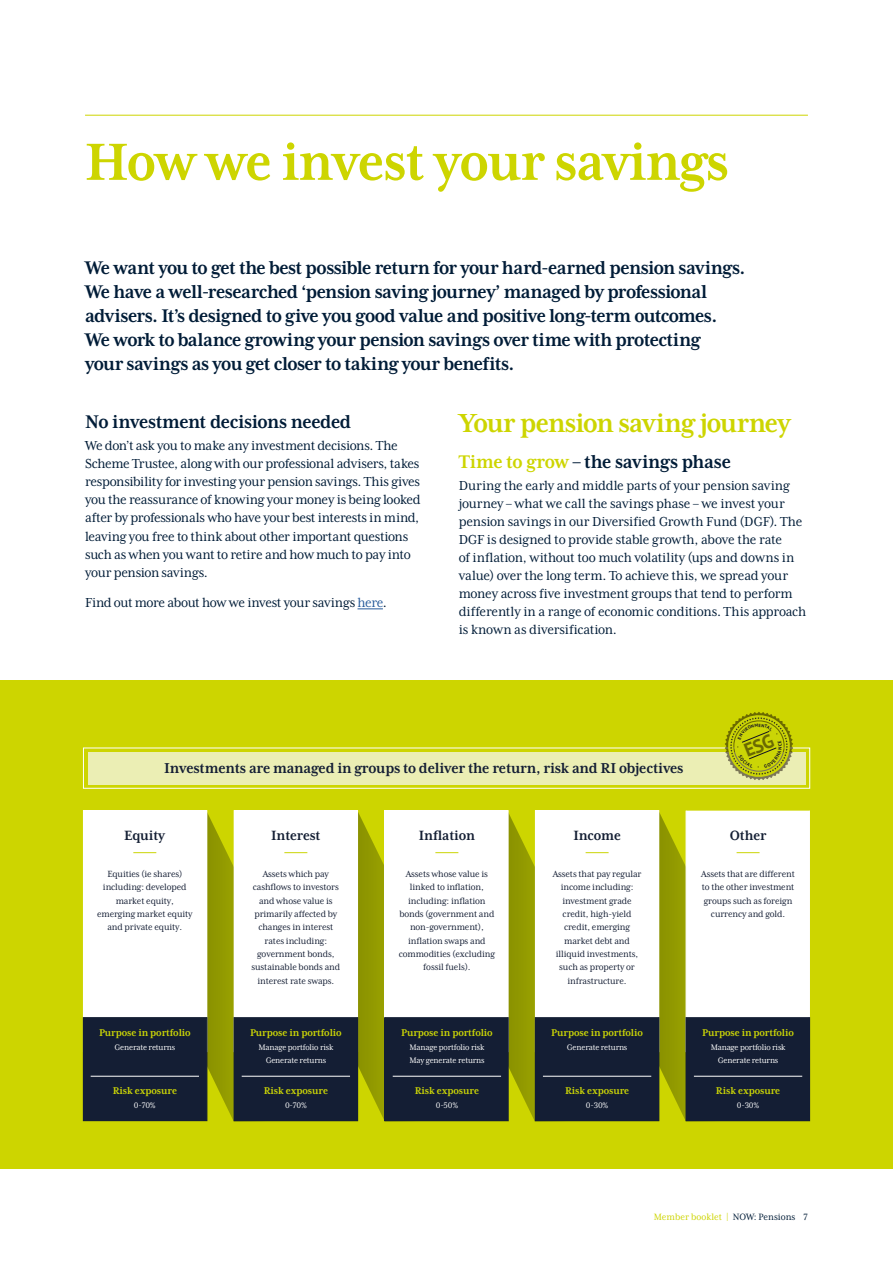
<style>
.page{position:relative;width:893px;height:1263px;background:#fff}
.page>*{position:absolute;margin:0;border:0;box-sizing:border-box;transform-origin:0 0}
.t1{font:700 60px "Mrs Eaves XL Serif Nar OT";letter-spacing:-.02em;color:#cdd500}
.t2{font:700 30px "Mrs Eaves XL Serif Nar OT";letter-spacing:-.03em;color:#cdd500}
.t3{font:700 21px/24px "Mrs Eaves XL Serif Nar OT";letter-spacing:-.025em;color:#001c37}
.t4{font:700 16.5px "Mrs Eaves XL Serif Nar OT";letter-spacing:-.015em;color:#141e34}
.t5{font:700 15.45px "Mrs Eaves XL Serif Nar OT";letter-spacing:-.01em;color:#141f34}
.t6{font:15px/18px "Mrs Eaves XL Serif Nar OT";letter-spacing:-.015em;color:#001c37}
.t7{font:700 11.25px "Mrs Eaves XL Serif Nar OT";letter-spacing:-.01em;color:#cbd506}
.t8{font:10.5px "Mrs Eaves XL Serif Nar OT";color:#cdd500}
.t9{font:10.35px/13.4px "Mrs Eaves XL Serif Nar OT";letter-spacing:-.01em;color:#141e34;text-align:center}
.t10{font:9.3px/13.4px "Mrs Eaves XL Serif Nar OT";letter-spacing:-.02em;color:#fff;text-align:center}
.s1{color:#275b9b}
.s2{color:#cdd500}
.s3{color:#001c37}
</style>
<div class="page">
<div style="left:0;top:680px;width:893px;height:489px;background:#cdd500"></div>
<svg style="left:207px;top:811px;width:27px;height:310px"></svg>
<svg style="left:358px;top:811px;width:26px;height:310px"></svg>
<svg style="left:509px;top:811px;width:26px;height:310px"></svg>
<svg style="left:659px;top:811px;width:27px;height:310px"></svg>
<div style="left:88px;top:752px;width:718px;height:32px;background:#ebeeb4"></div>
<div style="left:83px;top:811px;width:124px;height:241px;background:#fff"></div>
<div style="left:83px;top:810px;width:124px;height:242px;border:1px solid #fff"></div>
<div style="left:234px;top:811px;width:123px;height:241px;background:#fff"></div>
<div style="left:234px;top:810px;width:124px;height:242px;border:1px solid #fff"></div>
<div style="left:385px;top:811px;width:123px;height:241px;background:#fff"></div>
<div style="left:384px;top:810px;width:125px;height:242px;border:1px solid #fff"></div>
<div style="left:535px;top:811px;width:124px;height:241px;background:#fff"></div>
<div style="left:535px;top:810px;width:124px;height:242px;border:1px solid #fff"></div>
<div style="left:686px;top:810px;width:124px;height:242px;background:#fff;border:1px solid #fff"></div>
<svg style="left:737px;top:852px;width:23px;height:1px"></svg>
<div style="left:535px;top:1018px;width:124px;height:102px;background:#141e34"></div>
<div style="left:535px;top:1017px;width:124px;height:104px;border:1px solid #141e34"></div>
<div style="left:82px;top:1016px;width:126px;height:106px;background:#141e34"></div>
<div style="left:234px;top:1018px;width:124px;height:102px;background:#141e34"></div>
<div style="left:234px;top:1017px;width:124px;height:104px;border:1px solid #141e34"></div>
<div style="left:385px;top:1018px;width:123px;height:102px;background:#141e34"></div>
<div style="left:384px;top:1017px;width:125px;height:104px;border:1px solid #141e34"></div>
<div style="left:686px;top:1018px;width:123px;height:102px;background:#141e34"></div>
<div style="left:685px;top:1017px;width:125px;height:104px;border:1px solid #141e34"></div>
<svg style="left:133px;top:852px;width:23px;height:1px"></svg>
<hr style="left:91px;top:1076px;width:108px;height:1px;background:#fff">
<svg style="left:586px;top:852px;width:23px;height:1px"></svg>
<hr style="left:543px;top:1076px;width:108px;height:1px;background:#fff">
<svg style="left:435px;top:852px;width:23px;height:1px"></svg>
<hr style="left:393px;top:1076px;width:108px;height:1px;background:#fff">
<svg style="left:284px;top:852px;width:23px;height:1px"></svg>
<hr style="left:242px;top:1076px;width:108px;height:1px;background:#fff">
<hr style="left:694px;top:1076px;width:108px;height:1px;background:#fff">
<hr style="left:85px;top:115px;width:723px;height:1px;background:#cdd500">
<svg style="left:357px;top:609px;width:26px;height:1px"></svg>
<svg style="left:724px;top:712px;width:70px;height:69px"></svg>
<h1 class="t1" style="left:85px;top:132px;width:646px">How we invest your savings</h1>
<p class="t3" style="left:85px;top:256px;width:662px">We want you to get the best possible return for your hard-earned pension savings.<br>We have a well-researched ‘pension saving journey’ managed by professional advisers. It’s designed to give you good value and positive long-term outcomes.<br>We work to balance growing your pension savings over time with protecting<br>your savings as you get closer to taking your benefits.</p>
<h3 class="t3" style="left:85px;top:410px;width:268px">No investment decisions needed</h3>
<p class="t6" style="left:85px;top:437px;width:337px">We don’t ask you to make any investment decisions. The Scheme Trustee, along with our professional advisers, takes responsibility for investing your pension savings. This gives you the reassurance of knowing your money is being looked after by professionals who have your best interests in mind, leaving you free to think about other important questions such as when you want to retire and how much to pay into your pension savings.</p>
<p class="t6" style="left:85px;top:594px;width:303px">Find out more about how we invest your savings <span class="s1">here</span>.</p>
<h2 class="t2" style="left:459px;top:408px;width:334px">Your pension saving journey</h2>
<h3 class="t3" style="left:459px;top:449px;width:274px"><span class="s2">Time to grow</span> – the savings phase</h3>
<p class="t6" style="left:459px;top:476px;width:349px">During the early and middle parts of your pension saving journey – what we call the savings phase – we invest your pension savings in our Diversified Growth Fund (DGF). The DGF is designed to provide stable growth, above the rate<br>of inflation, without too much volatility (ups and downs in value) over the long term. To achieve this, we spread your money across five investment groups that tend to perform differently in a range of economic conditions. This approach is known as diversification.</p>
<p class="t4" style="left:164px;top:759px;width:521px">Investments are managed in groups to deliver the return, risk and RI objectives</p>
<p class="t5" style="left:124px;top:828px;width:43px">Equity</p>
<p class="t9" style="left:97px;top:867px;width:97px">Equities (ie shares) including: developed market equity, emerging market equity and private equity.</p>
<p class="t7" style="left:99px;top:1027px;width:93px">Purpose in portfolio</p>
<p class="t10" style="left:115px;top:1041px;width:62px">Generate returns</p>
<p class="t7" style="left:113px;top:1085px;width:66px">Risk exposure</p>
<p class="t10" style="left:134px;top:1099px;width:23px">0-70%</p>
<p class="t5" style="left:271px;top:828px;width:51px">Interest</p>
<p class="t9" style="left:252px;top:867px;width:90px">Assets which pay cashflows to investors and whose value is primarily affected by changes in interest rates including: government bonds, sustainable bonds and interest rate swaps.</p>
<p class="t7" style="left:250px;top:1027px;width:93px">Purpose in portfolio</p>
<p class="t10" style="left:258px;top:1041px;width:76px">Manage portfolio risk<br>Generate returns</p>
<p class="t7" style="left:264px;top:1085px;width:66px">Risk exposure</p>
<p class="t10" style="left:285px;top:1099px;width:23px">0-70%</p>
<p class="t5" style="left:419px;top:828px;width:58px">Inflation</p>
<p class="t9" style="left:399px;top:867px;width:98px">Assets whose value is linked to inflation, including: inflation bonds (government and non-government), inflation swaps and commodities (excluding fossil fuels).</p>
<p class="t7" style="left:401px;top:1027px;width:93px">Purpose in portfolio</p>
<p class="t10" style="left:409px;top:1041px;width:77px;text-align:left">Manage portfolio risk<br>May generate returns</p>
<p class="t7" style="left:415px;top:1085px;width:66px">Risk exposure</p>
<p class="t10" style="left:436px;top:1099px;width:24px">0-50%</p>
<p class="t5" style="left:573px;top:828px;width:49px">Income</p>
<p class="t9" style="left:553px;top:867px;width:90px">Assets that pay regular income including: investment grade credit, high-yield credit, emerging market debt and illiquid investments, such as property or infrastructure.</p>
<p class="t7" style="left:551px;top:1027px;width:93px">Purpose in portfolio</p>
<p class="t10" style="left:567px;top:1041px;width:62px">Generate returns</p>
<p class="t7" style="left:565px;top:1085px;width:66px">Risk exposure</p>
<p class="t10" style="left:586px;top:1099px;width:24px">0-30%</p>
<p class="t5" style="left:730px;top:828px;width:38px">Other</p>
<p class="t9" style="left:701px;top:867px;width:95px">Assets that are different to the other investment groups such as foreign currency and gold.</p>
<p class="t7" style="left:702px;top:1027px;width:93px">Purpose in portfolio</p>
<p class="t10" style="left:711px;top:1041px;width:76px">Manage portfolio risk<br>Generate returns</p>
<p class="t7" style="left:716px;top:1085px;width:66px">Risk exposure</p>
<p class="t10" style="left:737px;top:1099px;width:24px">0-30%</p>
<p class="t8" style="left:654px;top:1212px;width:155px">Member booklet | <span class="s3">NOW: Pensions 7</span></p>
</div>
